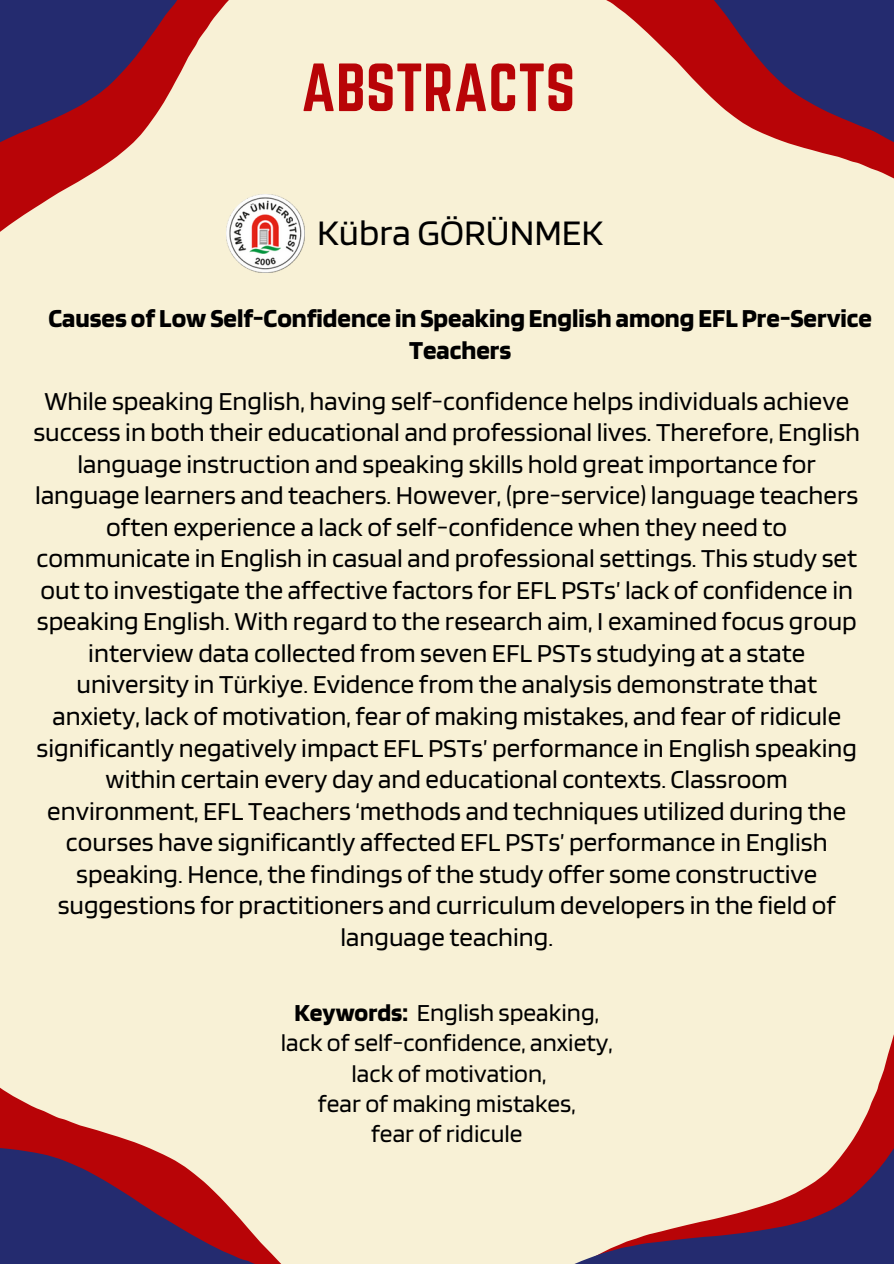
<style>
.page{position:relative;width:894px;height:1264px;background:#fff}
.page>*{position:absolute;margin:0;border:0;box-sizing:border-box;transform-origin:0 0}
.t1{font:59.55px "Norwester";color:#b80407}
.t2{font:37.5px "Blinker";color:#000}
.t3{font:27px/31.5px "Blinker";color:#000;text-align:center}
.t4{font:700 27px/31.5px "Blinker";color:#000;text-align:center}
.t5{font:25.5px "Blinker";color:#000}
.s1{font-weight:700}
</style>
<div class="page">
<div style="left:0;top:0;width:893px;height:1263px;background:#f8f1d6"></div>
<svg style="left:0;top:1087px;width:281px;height:176px"></svg>
<svg style="left:0;top:0;width:305px;height:273px"></svg>
<svg style="left:606px;top:0;width:287px;height:178px"></svg>
<svg style="left:577px;top:1038px;width:316px;height:225px"></svg>
<img style="left:226px;top:194px;width:78px;height:78px">
<p class="t1" style="left:301px;top:51px;width:275px">ABSTRACTS</p>
<p class="t2" style="left:317px;top:209px;width:287px">Kübra GÖRÜNMEK</p>
<p class="t4" style="left:48px;top:302px;width:824px">Causes of LowSelf-Confidence in Speaking English among EFL Pre-Service<br>Teachers</p>
<p class="t3" style="left:33px;top:384px;width:828px">While speaking English, having self-confidence helps individuals achieve success in both their educational and professional lives. Therefore, English language instruction and speaking skills hold great importance for language learners and teachers. However, (pre-service) language teachers often experience a lack of self-confidence when they need to communicate in English in casual and professional settings. This study set out to investigate the affective factors for EFL PSTs’ lack of confidence in speaking English. With regard to the research aim, I examined focus group interview data collected from seven EFL PSTs studying at a state university in Türkiye. Evidence from the analysis demonstrate that anxiety, lack of motivation, fear of making mistakes, and fear of ridicule significantly negatively impact EFL PSTs’ performance in English speaking within certain every day and educational contexts. Classroom environment, EFL Teachers ‘methods and techniques utilized during the courses have significantly affected EFL PSTs’ performance in English speaking. Hence, the findings of the study offer some constructive suggestions for practitioners and curriculum developers in the field of language teaching.</p>
<p class="t5" style="left:294px;top:996px;width:306px"><span class="s1">Keywords:</span> English speaking,</p>
<p class="t5" style="left:281px;top:1026px;width:333px">lack of self-confidence, anxiety,</p>
<h1 class="t5" style="left:351px;top:1057px;width:196px">lack of motivation,</h1>
<h2 class="t5" style="left:318px;top:1087px;width:259px">fear of making mistakes,</h2>
<h3 class="t5" style="left:371px;top:1117px;width:153px">fear of ridicule</h3>
</div>
